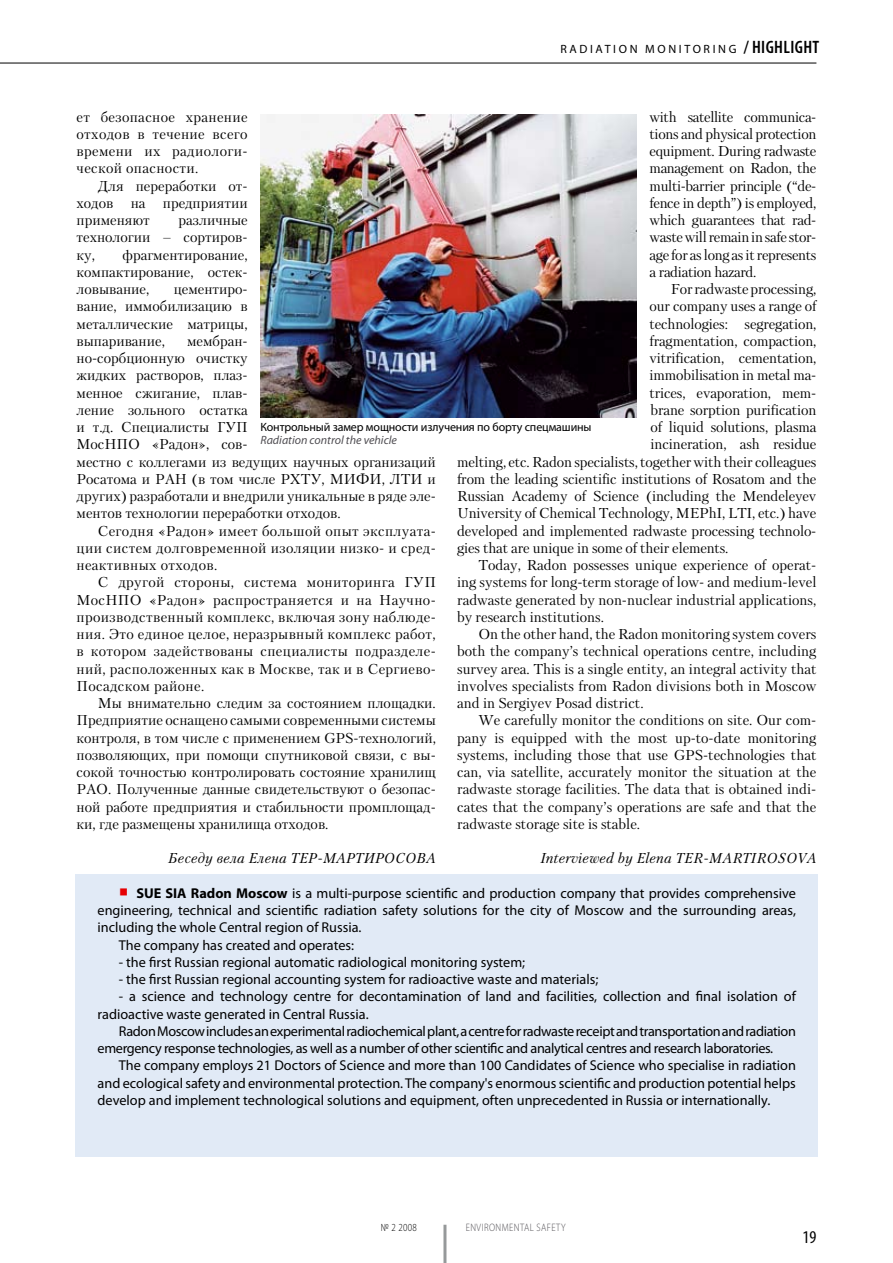
<style>
.page{position:relative;width:893px;height:1263px;background:#fff}
.page>*{position:absolute;margin:0;border:0;box-sizing:border-box;transform-origin:0 0}
.t1{font:condensed 18px "Myriad Pro";color:#000}
.t2{font:14.25px/17.2px "Petersburg C";color:#000;text-align:justify}
.t3{font:14.25px/17.2px "Myriad Pro";color:#000}
.t4{font:14.25px/17.2px "Myriad Pro";letter-spacing:-.025em;color:#000}
.t5{font:italic 14.25px "Petersburg C";letter-spacing:.025em;color:#000}
.t6{font:12px "Myriad Pro";letter-spacing:-.01em;color:#000}
.t7{font:12px "Myriad Pro";letter-spacing:.22em;color:#000}
.t8{font:italic 12px "Myriad Pro";color:#504e53}
.t9{font:300 10.8px "Myriad Pro";letter-spacing:.05em;color:#504e53;scale:.83 1}
.t10{font:300 10.8px "Myriad Pro";color:#000;scale:.83 1}
.s1{font-weight:600;font-stretch:condensed;font-size:18px}
.s2{font-family:"Minion Pro";font-size:24px;color:#e60003}
.s3{font-weight:700}
</style>
<div class="page">
<hr style="left:443px;top:1225px;width:3px;height:38px;background:#96999a">
<hr style="left:0;top:63px;width:816px;height:1px;background:#000">
<img style="left:260px;top:115px;width:377px;height:302px">
<div style="left:76px;top:874px;width:742px;height:283px;background:#e1eaf6"></div>
<p class="t7" style="left:560px;top:41px;width:261px">radiation monitoring <span class="s1">/ HIGHLIGHT</span></p>
<p class="t2" style="left:77px;top:108px;width:173px">ет безопасное хранение отходов в течение всего времени их радиологи&shy;ческой опасности.</p>
<p class="t2" style="left:77px;top:177px;width:173px;text-indent:21px">Для переработки от&shy;ходов на предприятии применяют</p>
<p class="t2" style="left:649px;top:108px;width:168px">with satellite communica&shy;tions and physical protection equipment. During radwaste management on Radon, the multi-barrier principle (“de&shy;fence in depth”) is employed, which guarantees that rad&shy;waste will remain in safe stor&shy;age for as long as it represents a radiation hazard.</p>
<p class="t2" style="left:671px;top:280px;width:147px">For radwaste processing,</p>
<p class="t2" style="left:649px;top:298px;width:168px">our company uses a range of</p>
<p class="t2" style="left:649px;top:315px;width:168px">technologies: segregation,</p>
<p class="t2" style="left:649px;top:332px;width:168px">fragmentation, compaction,</p>
<p class="t2" style="left:649px;top:349px;width:168px">vitrification, cementation,</p>
<p class="t2" style="left:649px;top:367px;width:168px">immobilisation in metal ma-</p>
<p class="t2" style="left:649px;top:384px;width:168px">trices, evaporation, mem-</p>
<p class="t2" style="left:651px;top:401px;width:167px">brane sorption purification</p>
<p class="t2" style="left:651px;top:418px;width:167px">of liquid solutions, plasma</p>
<p class="t2" style="left:651px;top:436px;width:167px">incineration, ash residue</p>
<p class="t2" style="left:457px;top:453px;width:361px">melting, etc. Radon specialists, together with their colleagues</p>
<p class="t2" style="left:457px;top:470px;width:361px">from the leading scientific institutions of Rosatom and the</p>
<p class="t2" style="left:457px;top:487px;width:361px">Russian Academy of Science (including the Mendeleyev</p>
<p class="t2" style="left:457px;top:505px;width:361px">University of Chemical Technology, MEPhI, LTI, etc.) have</p>
<p class="t2" style="left:457px;top:522px;width:361px">developed and implemented radwaste processing technolo-</p>
<p class="t2" style="left:457px;top:539px;width:273px">gies that are unique in some of their elements.</p>
<p class="t2" style="left:478px;top:556px;width:340px">Today, Radon possesses unique experience of operat-</p>
<p class="t2" style="left:457px;top:574px;width:361px">ing systems for long-term storage of low- and medium-level</p>
<p class="t2" style="left:457px;top:591px;width:361px">radwaste generated by non-nuclear industrial applications,</p>
<p class="t2" style="left:457px;top:608px;width:148px">by research institutions.</p>
<p class="t2" style="left:478px;top:625px;width:340px">On the other hand, the Radon monitoring system covers</p>
<p class="t2" style="left:457px;top:643px;width:361px">both the company’s technical operations centre, including</p>
<p class="t2" style="left:457px;top:660px;width:361px">survey area. This is a single entity, an integral activity that</p>
<p class="t2" style="left:457px;top:677px;width:361px">involves specialists from Radon divisions both in Moscow</p>
<p class="t2" style="left:457px;top:694px;width:188px">and in Sergiyev Posad district.</p>
<p class="t2" style="left:478px;top:712px;width:340px">We carefully monitor the conditions on site. Our com-</p>
<p class="t2" style="left:457px;top:729px;width:361px">pany is equipped with the most up-to-date monitoring</p>
<p class="t2" style="left:457px;top:746px;width:361px">systems, including those that use GPS-technologies that</p>
<p class="t2" style="left:457px;top:763px;width:361px">can, via satellite, accurately monitor the situation at the</p>
<p class="t2" style="left:457px;top:781px;width:361px">radwaste storage facilities. The data that is obtained indi-</p>
<p class="t2" style="left:457px;top:798px;width:361px">cates that the company’s operations are safe and that the</p>
<p class="t2" style="left:457px;top:815px;width:185px">radwaste storage site is stable.</p>
<p class="t5" style="left:540px;top:850px;width:278px">Interviewed by Elena TER-MARTIROSOVA</p>
<p class="t3" style="left:119px;top:884px;width:679px"><span class="s2">■</span> <span class="s3">SUE SIA Radon Moscow</span> is a multi-purpose scientific and production company that provides comprehensive</p>
<p class="t3" style="left:98px;top:901px;width:700px">engineering, technical and scientific radiation safety solutions for the city of Moscow and the surrounding areas,</p>
<p class="t3" style="left:98px;top:919px;width:265px">including the whole Central region of Russia.</p>
<p class="t3" style="left:119px;top:936px;width:237px">The company has created and operates:</p>
<p class="t3" style="left:119px;top:953px;width:408px">- the first Russian regional automatic radiological monitoring system;</p>
<p class="t3" style="left:119px;top:970px;width:481px">- the first Russian regional accounting system for radioactive waste and materials;</p>
<p class="t3" style="left:98px;top:988px;width:700px;text-indent:21px">- a science and technology centre for decontamination of land and facilities, collection and final isolation of radioactive waste generated in Central Russia.</p>
<p class="t4" style="left:98px;top:1022px;width:700px;text-indent:21px">Radon Moscow includes an experimental radiochemical plant, a centre for radwaste receipt and transportation and radiation emergency response technologies, as well as a number of other scientific and analytical centres and research laboratories.</p>
<p class="t3" style="left:98px;top:1057px;width:700px;text-align:justify;text-indent:21px">The company employs 21 Doctors of Science and more than 100 Candidates of Science who specialise in radiation and ecological safety and environmental protection. The company's enormous scientific and production potential helps develop and implement technological solutions and equipment, often unprecedented in Russia or internationally.</p>
<p class="t2" style="left:77px;top:211px;width:173px;text-indent:102px">различные технологии – сортиров&shy;ку,</p>
<p class="t2" style="left:77px;top:246px;width:173px;text-indent:46px">фрагментирование, компактирование, остек&shy;ловывание,</p>
<p class="t2" style="left:77px;top:280px;width:173px;text-indent:97px">цементиро&shy;вание, иммобилизацию в металлические матрицы, выпаривание,</p>
<p class="t2" style="left:77px;top:332px;width:361px;text-align:left;text-indent:111px">мембран-<br>но-сорбционную очистку<br>жидких растворов, плаз-<br>менное сжигание, плав-<br>ление зольного остатка<br>и т.д. Специалисты ГУП<br>МосНПО «Радон», сов-<br>местно с коллегами из ведущих научных организаций<br>Росатома и РАН (в том числе РХТУ, МИФИ, ЛТИ и других) разработали и внедрили уникальные в ряде эле&shy;ментов технологии переработки отходов.</p>
<p class="t2" style="left:77px;top:522px;width:361px;text-indent:21px">Сегодня «Радон» имеет большой опыт эксплуата&shy;ции систем долговременной изоляции низко- и сред&shy;неактивных отходов.</p>
<p class="t2" style="left:77px;top:574px;width:361px;text-indent:21px">С другой стороны, система мониторинга ГУП МосНПО «Радон» распространяется и на Научно&shy;производственный комплекс, включая зону наблюде&shy;ния. Это единое целое, неразрывный комплекс работ, в котором задействованы специалисты подразделе&shy;ний, расположенных как в Москве, так и в Сергиево-Посадском районе.</p>
<p class="t2" style="left:77px;top:694px;width:361px;text-indent:21px">Мы внимательно следим за состоянием площадки.<br>Предприятие оснащено самыми современными системы контроля, в том числе с применением GPS-технологий, позволяющих, при помощи спутниковой связи, с вы&shy;сокой точностью контролировать состояние хранилищ РАО. Полученные данные свидетельствуют о безопас&shy;ной работе предприятия и стабильности промплощад&shy;ки, где размещены хранилища отходов.</p>
<p class="t5" style="left:168px;top:850px;width:269px">Беседу вела Елена ТЕР-МАРТИРОСОВА</p>
<p class="t6" style="left:260px;top:419px;width:333px">Контрольный замер мощности излучения по борту спецмашины</p>
<p class="t8" style="left:260px;top:433px;width:138px">Radiation control the vehicle</p>
<p class="t10" style="left:381px;top:1221px;width:45px">№ 2 2008</p>
<p class="t9" style="left:466px;top:1221px;width:122px">ENVIRONMENTAL SAFETY</p>
<p class="t1" style="left:803px;top:1226px;width:15px">19</p>
</div>
